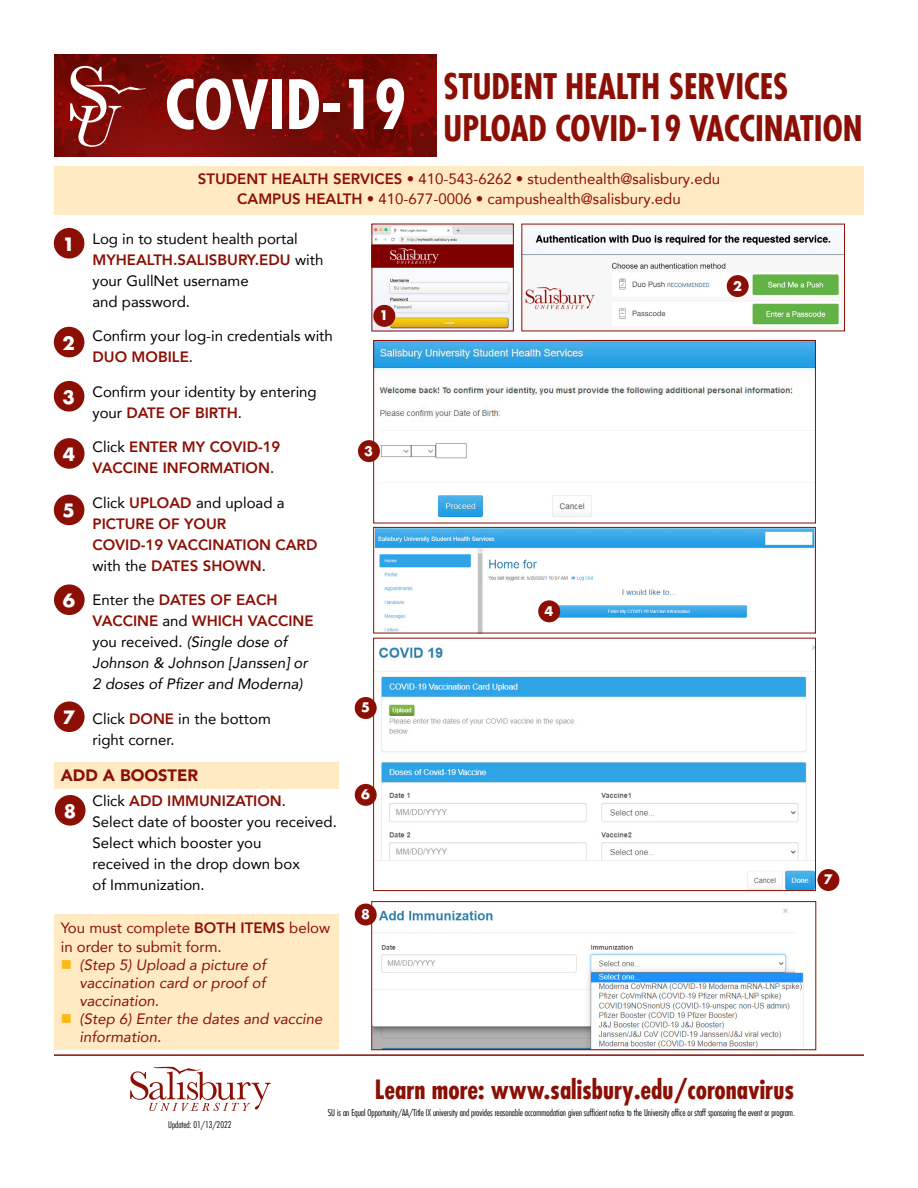
<style>
.page{position:relative;width:918px;height:1188px;background:#fff}
.page>*{position:absolute;margin:0;border:0;box-sizing:border-box;transform-origin:0 0}
.t1{font:700 condensed 66px "Futura Com";color:#fff}
.t2{font:700 condensed 34.5px "Futura Com";color:#8b0f04}
.Footnote_Text_1{font:700 condensed 25.95px "Futura Com";color:#8b0f04}
.t3{font:700 18px "Futura Com";color:#fff}
.Text_Header{font:900 16.5px "Avenir LT Com";color:#8b0f04}
.Text{font:15px/21px "Avenir LT Com";color:#000}
.Text-2{font:15px/19.5px "Avenir LT Com";color:#8b0f04}
.Text-3{font:italic 15px/21px "Avenir LT Com";color:#000}
.Text-4{font:800 15px/21px "Avenir LT Com";color:#8b0f04}
.Text_Header-2{font:15px/21px "Avenir LT Com";color:#000}
.t4{font:italic 15px/18px "Avenir LT Com";color:#8b0f04;text-align:justify}
.t5{font:700 12.9px "Futura Com";color:#fff}
.t6{font:300 condensed 9.15px "Futura Com";color:#000}
.t7{font:300 condensed 9px "Futura Com";color:#000}
.s1{font-weight:800}
.s2{font-weight:800;color:#8b0f04}
.s3{font-weight:400;color:#000}
.s4{font-style:normal}
.s5{font-weight:800;font-style:normal;color:#8b0f04}
</style>
<div class="page">
<img style="left:54px;top:54px;width:382px;height:103px">
<svg style="left:70px;top:66px;width:76px;height:81px;background:#943633"></svg>
<img style="left:373px;top:906px;width:431px;height:142px">
<div style="left:371px;top:901px;width:445px;height:149px;border:1px solid #8b0f04"></div>
<img style="left:375px;top:342px;width:439px;height:178px">
<div style="left:373px;top:340px;width:443px;height:183px;border:1px solid #8b0f04"></div>
<div style="left:54px;top:228px;width:30px;height:31px;background:#8b0f04;border-radius:50%"></div>
<div style="left:54px;top:327px;width:30px;height:30px;background:#8b0f04;border-radius:50%"></div>
<div style="left:54px;top:381px;width:30px;height:31px;background:#8b0f04;border-radius:50%"></div>
<div style="left:54px;top:495px;width:30px;height:30px;background:#8b0f04;border-radius:50%"></div>
<div style="left:54px;top:438px;width:31px;height:31px;background:#8b0f04;border-radius:50%"></div>
<div style="left:54px;top:584px;width:31px;height:31px;background:#8b0f04;border-radius:50%"></div>
<div style="left:54px;top:701px;width:31px;height:31px;background:#8b0f04;border-radius:50%"></div>
<div style="left:55px;top:795px;width:31px;height:31px;background:#8b0f04;border-radius:50%"></div>
<div style="left:54px;top:166px;width:810px;height:49px;background:#ffeac4"></div>
<img style="left:375px;top:645px;width:439px;height:244px">
<div style="left:373px;top:638px;width:443px;height:253px;border:1px solid #8b0f04"></div>
<img style="left:375px;top:529px;width:439px;height:102px">
<div style="left:373px;top:527px;width:443px;height:106px;border:1px solid #8b0f04"></div>
<img style="left:374px;top:226px;width:138px;height:103px">
<div style="left:372px;top:224px;width:142px;height:107px;border:1px solid #8b0f04"></div>
<img style="left:523px;top:234px;width:320px;height:91px">
<div style="left:538px;top:600px;width:22px;height:22px;background:#8b0f04;border-radius:50%"></div>
<div style="left:355px;top:697px;width:22px;height:22px;background:#8b0f04;border-radius:50%"></div>
<div style="left:355px;top:784px;width:22px;height:22px;background:#8b0f04;border-radius:50%"></div>
<div style="left:817px;top:869px;width:22px;height:22px;background:#8b0f04;border-radius:50%"></div>
<div style="left:355px;top:904px;width:22px;height:22px;background:#8b0f04;border-radius:50%"></div>
<div style="left:358px;top:440px;width:22px;height:22px;background:#8b0f04;border-radius:50%"></div>
<div style="left:727px;top:275px;width:22px;height:22px;background:#8b0f04;border-radius:50%"></div>
<div style="left:373px;top:305px;width:22px;height:22px;background:#8b0f04;border-radius:50%"></div>
<hr style="left:54px;top:1054px;width:810px;height:2px;background:#8b0f04">
<svg style="left:130px;top:1067px;width:141px;height:44px"></svg>
<div style="left:54px;top:915px;width:284px;height:135px;background:#ffeac4"></div>
<div style="left:54px;top:762px;width:284px;height:26px;background:#ffeac4"></div>
<p class="t3" style="left:63px;top:230px;width:14px">1</p>
<p class="t3" style="left:63px;top:329px;width:14px">2</p>
<p class="t3" style="left:63px;top:383px;width:14px">3</p>
<p class="t3" style="left:63px;top:440px;width:14px">4</p>
<p class="t3" style="left:63px;top:497px;width:14px">5</p>
<p class="t3" style="left:63px;top:587px;width:14px">6</p>
<p class="t3" style="left:63px;top:704px;width:14px">7</p>
<p class="t2" style="left:444px;top:63px;width:346px">STUDENT HEALTH SERVICES</p>
<p class="t2" style="left:444px;top:105px;width:421px">UPLOAD COVID-19 VACCINATION</p>
<p class="Text-2" style="left:198px;top:169px;width:524px"><span class="s1">STUDENT HEALTH SERVICES</span> • 410-543-6262 • studenthealth@salisbury.edu</p>
<p class="Text-2" style="left:237px;top:189px;width:445px"><span class="s1">CAMPUS HEALTH</span> • 410-677-0006 • campushealth@salisbury.edu</p>
<h1 class="t1" style="left:165px;top:60px;width:243px">COVID-19</h1>
<p class="Text" style="left:93px;top:228px;width:232px">Log in to student health portal<br><span class="s2">MYHEALTH.SALISBURY.EDU</span> with your GullNet username<br>and password.</p>
<p class="Text" style="left:93px;top:325px;width:242px">Confirm your log-in credentials with<br><span class="s2">DUO MOBILE</span>.</p>
<p class="Text" style="left:93px;top:381px;width:226px">Confirm your identity by entering your <span class="s2">DATE OF BIRTH</span>.</p>
<p class="Text-4" style="left:93px;top:437px;width:190px"><span class="s3">Click</span> ENTER MY COVID-19<br>VACCINE INFORMATION<span class="s3">.</span></p>
<p class="Text-4" style="left:93px;top:492px;width:226px"><span class="s3">Click</span> UPLOAD <span class="s3">and upload a<br></span>PICTURE OF YOUR<br>COVID-19 VACCINATION CARD <span class="s3">with the</span> DATES SHOWN<span class="s3">.</span></p>
<p class="Text-3" style="left:93px;top:589px;width:223px"><span class="s4">Enter the</span> <span class="s5">DATES OF EACH<br>VACCINE</span> <span class="s4">and</span> <span class="s5">WHICH VACCINE </span><span class="s4">you received.</span> (Single dose of<br>Johnson &amp; Johnson [Janssen] or<br>2 doses of Pfizer and Moderna)</p>
<p class="Text" style="left:93px;top:708px;width:180px">Click <span class="s2">DONE</span> in the bottom right corner.</p>
<p class="t5" style="left:380px;top:306px;width:10px">1</p>
<p class="t5" style="left:364px;top:441px;width:10px">3</p>
<p class="t5" style="left:361px;top:698px;width:10px">5</p>
<p class="t5" style="left:545px;top:601px;width:10px">4</p>
<p class="t5" style="left:733px;top:276px;width:10px">2</p>
<p class="Text_Header" style="left:61px;top:766px;width:139px">ADD A BOOSTER</p>
<p class="t3" style="left:64px;top:797px;width:14px">8</p>
<p class="Text_Header-2" style="left:93px;top:790px;width:246px">Click <span class="s2">ADD IMMUNIZATION</span>.<br>Select date of booster you received.<br>Select which booster you<br>received in the drop down box<br>of Immunization.</p>
<p class="Text-2" style="left:61px;top:918px;width:271px">You must complete <span class="s1">BOTH ITEMS</span> below in order to submit form.</p>
<p class="t4" style="left:80px;top:956px;width:188px">(Step 5) Upload a picture of vaccination card or proof of vaccination.</p>
<p class="t4" style="left:80px;top:1010px;width:244px">(Step 6) Enter the dates and vaccine information.</p>
<p class="t5" style="left:361px;top:785px;width:10px">6</p>
<p class="t5" style="left:361px;top:904px;width:10px">8</p>
<p class="t7" style="left:168px;top:1119px;width:65px">Updated: 01/13/2022</p>
<p class="Footnote_Text_1" style="left:375px;top:1071px;width:421px">Learn more: www.salisbury.edu/coronavirus</p>
<p class="t6" style="left:328px;top:1107px;width:469px">SU is an Equal Opportunity/AA/Title IX university and provides reasonable accommodation given sufficient notice to the University office or staff sponsoring the event or program.</p>
<p class="t5" style="left:824px;top:870px;width:10px">7</p>
</div>
